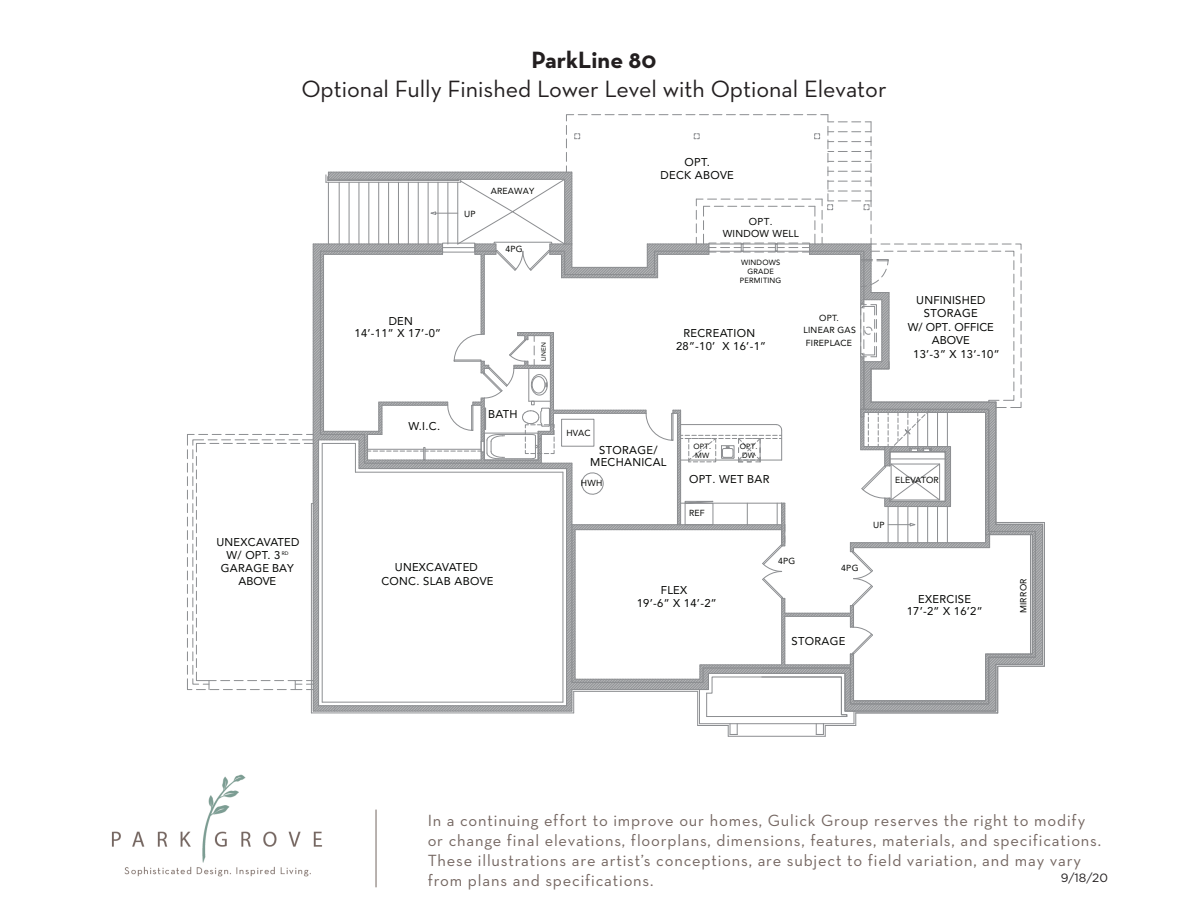
<style>
.page{position:relative;width:1188px;height:918px;background:#fff}
.page>*{position:absolute;margin:0;border:0;box-sizing:border-box;transform-origin:0 0}
.t1{font:24px "Neutra Text";color:#231f20}
.t2{font:700 24px "Neutra Text";color:#231f20}
.t3{font:16.5px/19.8px "Neutra Text";letter-spacing:.05em;color:#746661}
.t4{font:12px "Gotham";color:#231f20}
.t5{font:11.25px/12.5px "Avenir LT Std";letter-spacing:.025em;color:#040503;text-align:center}
.t6{font:10.05px/12px "Avenir LT Std";letter-spacing:.025em;color:#040503;text-align:center}
.t7{font:8.7px/12.5px "Avenir LT Std";letter-spacing:.025em;color:#040503;text-align:center}
.t8{font:8.7px "Avenir LT Std";color:#040503}
.t9{font:7.5px/9px "Avenir LT Std";letter-spacing:.025em;color:#040503;text-align:center}
.t10{font:6.3px "Avenir LT Std";letter-spacing:.025em;color:#040503}
.t11{font:4.95px "Avenir LT Std";color:#040503}
</style>
<div class="page">
<img style="left:111px;top:774px;width:211px;height:103px">
<hr style="left:376px;top:810px;width:1px;height:77px;background:#746661">
<hr style="left:728px;top:736px;width:97px;height:1px;background:#8c8e91">
<svg style="left:187px;top:114px;width:858px;height:622px"></svg>
<h1 class="t2" style="left:531px;top:45px;width:127px">ParkLine 80</h1>
<h1 class="t1" style="left:301px;top:74px;width:587px">Optional Fully Finished Lower Level with Optional Elevator</h1>
<p class="t5" style="left:216px;top:536px;width:85px">UNEXCAVATED</p>
<p class="t5" style="left:226px;top:549px;width:55px">W/ OPT. 3</p>
<p class="t5" style="left:221px;top:562px;width:74px">GARAGE BAY</p>
<p class="t5" style="left:238px;top:575px;width:39px">ABOVE</p>
<p class="t11" style="left:282px;top:551px;width:8px">RD</p>
<p class="t7" style="left:464px;top:208px;width:13px">UP</p>
<p class="t7" style="left:491px;top:185px;width:45px">AREAWAY</p>
<p class="t7" style="left:505px;top:243px;width:19px">4PG</p>
<p class="t5" style="left:354px;top:315px;width:88px">DEN<br>14’-11” X 17’-0”</p>
<p class="t5" style="left:409px;top:420px;width:33px">W.I.C.</p>
<p class="t5" style="left:488px;top:408px;width:31px">BATH</p>
<p class="t10" style="left:540px;top:361px;width:20px;rotate:-90deg">LINEN</p>
<p class="t5" style="left:395px;top:561px;width:85px">UNEXCAVATED</p>
<p class="t5" style="left:381px;top:575px;width:114px">CONC. SLAB ABOVE</p>
<p class="t5" style="left:660px;top:156px;width:75px">OPT.<br>DECK ABOVE</p>
<p class="t6" style="left:723px;top:216px;width:78px">OPT.<br>WINDOW WELL</p>
<p class="t9" style="left:740px;top:257px;width:43px">WINDOWS<br>GRADE<br>PERMITING</p>
<p class="t5" style="left:676px;top:327px;width:91px">RECREATION<br>28”-10’ X 16’-1”</p>
<p class="t7" style="left:804px;top:312px;width:54px">OPT.<br>LINEAR GAS<br>FIREPLACE</p>
<p class="t5" style="left:908px;top:293px;width:93px;line-height:13.5px">UNFINISHED<br>STORAGE<br>W/ OPT. OFFICE<br>ABOVE<br>13’-3” X 13’-10”</p>
<p class="t7" style="left:566px;top:427px;width:26px">HVAC</p>
<p class="t5" style="left:590px;top:444px;width:78px">STORAGE/<br>MECHANICAL</p>
<p class="t7" style="left:581px;top:477px;width:23px">HWH</p>
<p class="t9" style="left:693px;top:441px;width:19px;text-align:left">OPT.<br>MW</p>
<p class="t9" style="left:740px;top:442px;width:19px">OPT.<br>DW</p>
<p class="t5" style="left:689px;top:473px;width:82px">OPT. WET BAR</p>
<p class="t7" style="left:689px;top:507px;width:17px">REF</p>
<p class="t5" style="left:637px;top:584px;width:82px">FLEX<br>19’-6” X 14’-2”</p>
<p class="t7" style="left:778px;top:555px;width:19px">4PG</p>
<p class="t7" style="left:841px;top:562px;width:19px">4PG</p>
<p class="t5" style="left:792px;top:635px;width:55px">STORAGE</p>
<p class="t8" style="left:895px;top:475px;width:45px">ELEVATOR</p>
<p class="t7" style="left:873px;top:518px;width:13px">UP</p>
<p class="t5" style="left:907px;top:593px;width:77px;line-height:12px">EXERCISE<br>17’-2” X 16’2”</p>
<p class="t7" style="left:1017px;top:613px;width:36px;rotate:-90deg">MIRROR</p>
<p class="t3" style="left:428px;top:810px;width:675px">In a continuing effort to improve our homes, Gulick Group reserves the right to modify or change final elevations, floorplans, dimensions, features, materials, and specifications.<br>These illustrations are artist’s conceptions, are subject to field variation, and may vary from plans and specifications.</p>
<p class="t4" style="left:1061px;top:870px;width:49px">9/18/20</p>
</div>
